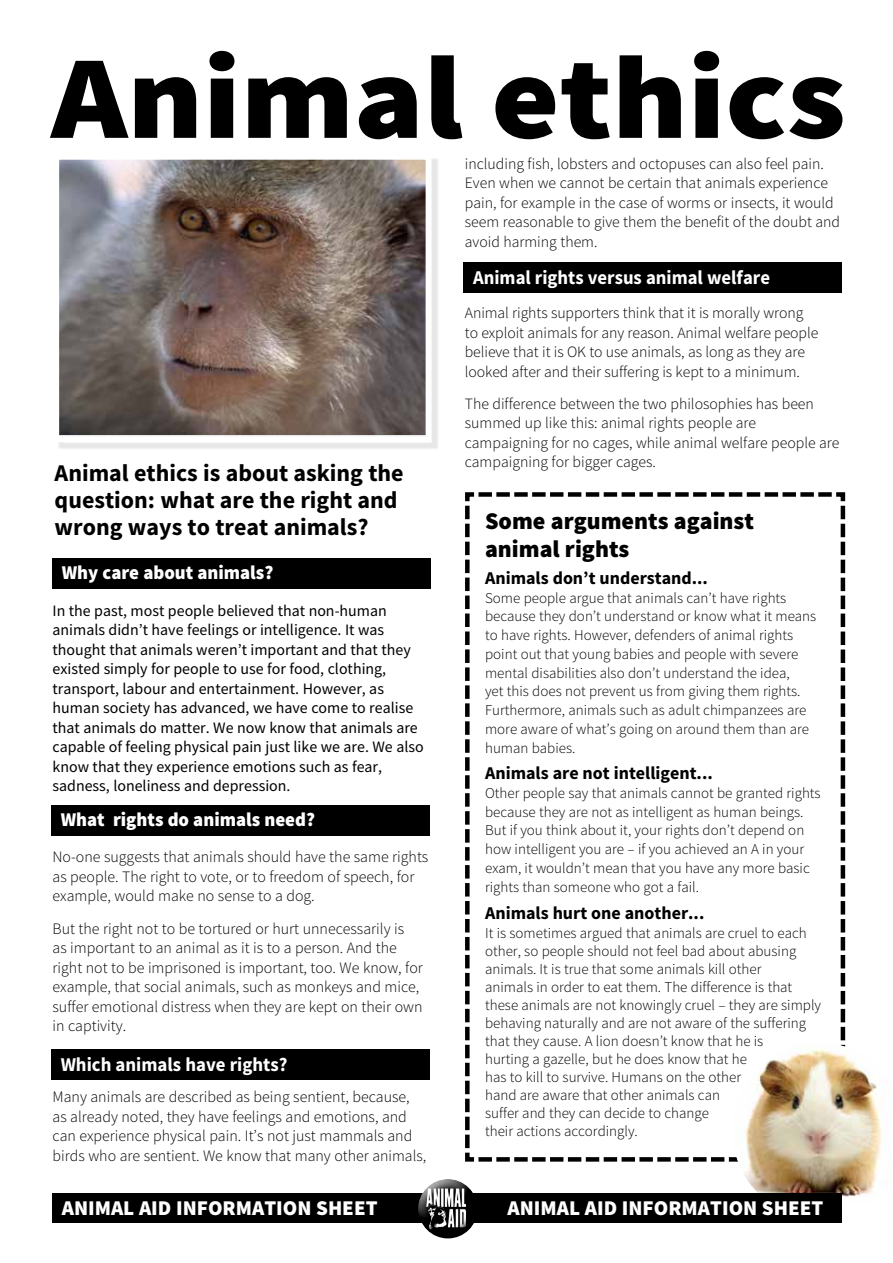
<style>
.page{position:relative;width:893px;height:1263px;background:#fff}
.page>*{position:absolute;margin:0;border:0;box-sizing:border-box;transform-origin:0 0}
.t1{font:900 118.5px "Source Sans Pro";color:#000;scale:1.1 1}
.t2{font:700 24px/27px "Source Sans Pro";color:#000}
.t3{font:900 24px/28.8px "Source Sans Pro";color:#000}
.t4{font:900 21px "Source Sans Pro";color:#fff}
.t5{font:900 19.5px "Source Sans Pro";color:#fff}
.t6{font:700 19.5px "Source Sans Pro";color:#fff;scale:.96 1}
.t7{font:700 19.5px "Source Sans Pro";color:#fff}
.t8{font:700 18px "Source Sans Pro";color:#000}
.t9{font:300 15.9px/19.5px "Source Sans Pro";color:#000}
.t10{font:15.9px/19.5px "Source Sans Pro";color:#000}
.t11{font:300 15.75px/19.5px "Source Sans Pro";color:#000}
.t12{font:300 15px/18px "Source Sans Pro";color:#000}
.s1{font-size:15.75px}
</style>
<div class="page">
<div style="left:57px;top:158px;width:382px;height:292px;background:#000;opacity:.1"></div>
<img style="left:60px;top:161px;width:365px;height:273px">
<div style="left:53px;top:154px;width:379px;height:288px;border:6px solid #fff"></div>
<div style="left:52px;top:558px;width:379px;height:31px;background:#000"></div>
<div style="left:51px;top:805px;width:379px;height:31px;background:#000"></div>
<div style="left:51px;top:1049px;width:379px;height:31px;background:#000"></div>
<div style="left:464px;top:262px;width:378px;height:30px;background:#000"></div>
<svg style="left:465px;top:492px;width:381px;height:670px"></svg>
<svg style="left:478px;top:503px;width:368px;height:659px"></svg>
<img style="left:733px;top:1043px;width:149px;height:154px">
<div style="left:52px;top:1193px;width:790px;height:30px;background:#000"></div>
<div style="left:417px;top:1176px;width:61px;height:44px;background:#fff;opacity:.75"></div>
<div style="left:417px;top:1187px;width:61px;height:52px;background:#000;opacity:.75"></div>
<h1 class="t1" style="left:51px;top:16px;width:724px">Animal ethics</h1>
<p class="t11" style="left:465px;top:154px;width:377px">including fish, lobsters and octopuses can also feel pain.<br>Even when we cannot be certain that animals experience pain, for example in the case of worms or insects, it would seem reasonable to give them the benefit of the doubt and avoid harming them.</p>
<h2 class="t2" style="left:55px;top:459px;width:351px">Animal ethics is about asking the question: what are the right and wrong ways to treat animals?</h2>
<h3 class="t5" style="left:62px;top:559px;width:213px">Why care about animals?</h3>
<p class="t10" style="left:53px;top:601px;width:373px">In the past, most people believed that non-human animals didn’t have feelings or intelligence. It was thought that animals weren’t important and that they existed simply for people to use for food, clothing, transport, labour and entertainment. However, as human society has advanced, we have come to realise that animals do matter. We now know that animals are capable of feeling physical pain just like we are. We also know that they experience emotions such as fear, sadness, loneliness and depression.</p>
<h3 class="t5" style="left:61px;top:806px;width:256px">What rights do animals need?</h3>
<p class="t9" style="left:53px;top:847px;width:377px">No-one suggests that animals should have the same rights as people. The right to vote, or to freedom of speech, for example, would make no sense to a dog.</p>
<p class="t9" style="left:53px;top:919px;width:372px">But the right not to be tortured or hurt unnecessarily is<br>as important to an animal as it is to a person. And the right not to be imprisoned is important, too. We know, for example, that social animals, such as monkeys and mice, suffer emotional distress when they are kept on their own in captivity.</p>
<h3 class="t7" style="left:61px;top:1051px;width:228px">Which animals have rights?</h3>
<p class="t9" style="left:53px;top:1087px;width:375px">Many animals are described as being sentient, because, as already noted, they have feelings and emotions, and can experience physical pain. It’s not just mammals and birds who are sentient. We know that many other <span class="s1">animals,</span></p>
<h3 class="t6" style="left:473px;top:264px;width:311px">Animal rights versus animal welfare</h3>
<p class="t11" style="left:465px;top:303px;width:355px">Animal rights supporters think that it is morally wrong to exploit animals for any reason. Animal welfare people believe that it is OK to use animals, as long as they are looked after and their suffering is kept to a minimum.</p>
<p class="t11" style="left:465px;top:394px;width:376px">The difference between the two philosophies has been summed up like this: animal rights people are campaigning for no cages, while animal welfare people are campaigning for bigger cages.</p>
<h2 class="t3" style="left:485px;top:506px;width:270px">Some arguments against animal rights</h2>
<p class="t8" style="left:485px;top:566px;width:224px">Animals don’t understand...</p>
<p class="t12" style="left:485px;top:588px;width:333px;line-height:18.8px">Some people argue that animals can’t have rights because they don’t understand or know what it means to have rights. However, defenders of animal rights point out that young babies and people with severe mental disabilities also don’t understand the idea,<br>yet this does not prevent us from giving them rights.<br>Furthermore, animals such as adult chimpanzees are more aware of what’s going on around them than are human babies.</p>
<p class="t8" style="left:485px;top:761px;width:229px">Animals are not intelligent...</p>
<p class="t12" style="left:485px;top:783px;width:337px;line-height:18.9px">Other people say that animals cannot be granted rights because they are not as intelligent as human beings.<br>But if you think about it, your rights don’t depend on how intelligent you are – if you achieved an A in your exam, it wouldn’t mean that you have any more basic rights than someone who got a fail.</p>
<p class="t8" style="left:485px;top:901px;width:221px">Animals hurt one another...</p>
<p class="t12" style="left:485px;top:924px;width:338px">It is sometimes argued that animals are cruel to each other, so people should not feel bad about abusing animals. It is true that some animals kill other<br>animals in order to eat them. The difference is that these animals are not knowingly cruel – they are simply behaving naturally and are not aware of the suffering that they cause. A lion doesn’t know that he is<br>hurting a gazelle, but he does know that he<br>has to kill to survive. Humans on the other<br>hand are aware that other animals can<br>suffer and they can decide to change<br>their actions accordingly.</p>
<h3 class="t4" style="left:62px;top:1194px;width:317px">ANIMAL AID INFORMATION SHEET</h3>
<h3 class="t4" style="left:507px;top:1194px;width:317px">ANIMAL AID INFORMATION SHEET</h3>
</div>
